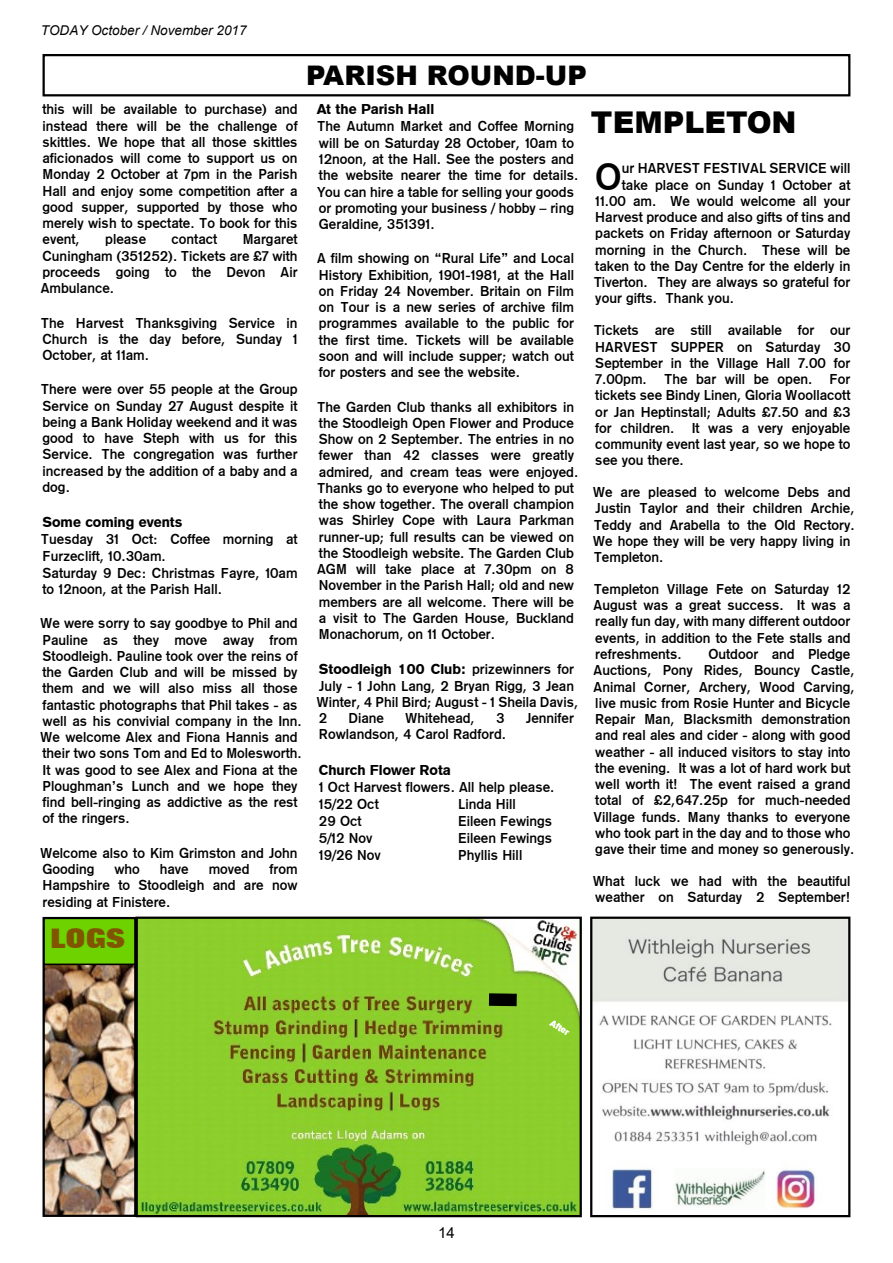
<style>
.page{position:relative;width:893px;height:1263px;background:#fff}
.page>*{position:absolute;margin:0;border:0;box-sizing:border-box;transform-origin:0 0}
.t1{font:37.5px "Gothic 725 BT Bold A";color:#000}
.t2{font:900 30px "Arial";color:#000}
.t3{font:900 27px "Arial";color:#000}
.t4{font:800 27px "Folio BT";color:#815500}
.t5{font:15px "Arial";color:#000}
.t6{font:14.25px/16.2px "Gothic 725 BT Bold A";color:#000}
.t7{font:14.25px "Gothic 725 BT Black A";color:#000}
.t8{font:italic 13.5px "Arial";color:#000}
.t9{font:9px "Gothic 725 BT Black A";color:#fff}
.s1{font-family:"Gothic 725 BT Bold A"}
</style>
<div class="page">
<div style="left:43px;top:54px;width:807px;height:42px;border:2px solid #000"></div>
<img style="left:139px;top:919px;width:440px;height:295px">
<div style="left:136px;top:916px;width:446px;height:301px;border:2px solid #000"></div>
<div style="left:489px;top:993px;width:28px;height:13px;background:#000;border:2px solid #000"></div>
<img style="left:46px;top:966px;width:87px;height:247px">
<div style="left:43px;top:963px;width:93px;height:253px;border:2px solid #000"></div>
<div style="left:44px;top:918px;width:91px;height:46px;background:#6ed100"></div>
<div style="left:43px;top:918px;width:93px;height:47px;border:2px solid #000"></div>
<img style="left:593px;top:919px;width:254px;height:291px">
<div style="left:590px;top:916px;width:260px;height:301px;border:2px solid #000"></div>
<p class="t8" style="left:41px;top:25px;width:207px">TODAY October / November 2017</p>
<h3 class="t3" style="left:306px;top:66px;width:282px">PARISH ROUND-UP</h3>
<p class="t6" style="left:43px;top:102px;width:257px;text-align:justify">this will be available to purchase) and instead there will be the challenge of skittles. We hope that all those skittles aficionados will come to support us on Monday 2 October at 7pm in the Parish Hall and enjoy some competition after a good supper, supported by those who merely wish to spectate. To book for this event,</p>
<p class="t6" style="left:41px;top:233px;width:258px;text-align:justify;text-indent:202px">Margaret Cuningham (351252). Tickets are £7 with proceeds going to the Devon Air Ambulance.</p>
<p class="t6" style="left:41px;top:316px;width:258px;text-align:justify">The Harvest Thanksgiving Service in Church is the day before, Sunday 1<br>October, at 11am.</p>
<p class="t6" style="left:41px;top:383px;width:258px;text-align:justify">There were over 55 people at the Group Service on Sunday 27 August despite it being a Bank Holiday weekend and it was good to have Steph with us for this Service. The congregation was further increased by the addition of a baby and a dog.</p>
<p class="t7" style="left:43px;top:516px;width:142px">Some coming events</p>
<p class="t6" style="left:41px;top:532px;width:258px">Tuesday 31 Oct: Coffee morning at<br>Furzeclift, 10.30am.<br>Saturday 9 Dec: Christmas Fayre, 10am to 12noon, at the Parish Hall.</p>
<p class="t6" style="left:40px;top:616px;width:263px">We were sorry to say goodbye to Phil and Pauline as they move away from Stoodleigh. Pauline took over the reins of the Garden Club and will be missed by them and we will also miss all those fantastic photographs that Phil takes - as well as his convivial company in the Inn.<br>We welcome Alex and Fiona Hannis and their two sons Tom and Ed to Molesworth.<br>It was good to see Alex and Fiona at the Ploughman’s Lunch and we hope they find bell-ringing as addictive as the rest of the ringers.</p>
<p class="t6" style="left:40px;top:846px;width:259px">Welcome also to Kim Grimston and John<br>Gooding</p>
<p class="t6" style="left:105px;top:233px;width:42px">please</p>
<p class="t6" style="left:172px;top:233px;width:47px">contact</p>
<p class="t6" style="left:43px;top:862px;width:257px;text-align:justify;text-indent:227px">from Hampshire to Stoodleigh and are now residing at Finistere.</p>
<p class="t6" style="left:114px;top:862px;width:27px">who</p>
<p class="t6" style="left:160px;top:862px;width:30px">have</p>
<p class="t6" style="left:209px;top:862px;width:42px">moved</p>
<h3 class="t4" style="left:50px;top:928px;width:77px">LOGS</h3>
<p class="t7" style="left:317px;top:103px;width:119px">At the Parish Hall</p>
<p class="t6" style="left:317px;top:120px;width:262px">The Autumn Market and Coffee Morning will be on Saturday 28 October, 10am to 12noon, at the Hall. See the posters and the website nearer the time for details.<br>You can hire a table for selling your goods or promoting your business / hobby – ring Geraldine, 351391.</p>
<p class="t6" style="left:317px;top:252px;width:258px;text-align:justify">A film showing on “Rural Life” and Local History Exhibition, 1901-1981, at the Hall on Friday 24 November. Britain on Film on Tour is a new series of archive film programmes available to the public for the first time. Tickets will be available soon and will include supper; watch out for posters and see the website.</p>
<p class="t6" style="left:317px;top:400px;width:263px">The Garden Club thanks all exhibitors in the Stoodleigh Open Flower and Produce Show on 2 September. The entries in no fewer than 42 classes were greatly admired, and cream teas were enjoyed.<br>Thanks go to everyone who helped to put the show together. The overall champion was Shirley Cope with Laura Parkman runner-up; full results can be viewed on the Stoodleigh website. The Garden Club AGM will take place at 7.30pm on 8<br>November in the Parish Hall; old and new members are all welcome. There will be a visit to The Garden House, Buckland Monachorum, on 11 October.</p>
<p class="t7" style="left:319px;top:663px;width:257px">Stoodleigh 100 Club: <span class="s1">prizewinners for</span></p>
<p class="t6" style="left:316px;top:679px;width:263px">July - 1 John Lang, 2 Bryan Rigg, 3 Jean<br>Winter, 4 Phil Bird; August - 1 Sheila Davis,<br>2</p>
<p class="t6" style="left:349px;top:711px;width:37px">Diane</p>
<p class="t6" style="left:405px;top:711px;width:71px">Whitehead,</p>
<p class="t6" style="left:496px;top:711px;width:10px">3</p>
<p class="t6" style="left:526px;top:711px;width:50px">Jennifer</p>
<p class="t6" style="left:319px;top:728px;width:189px">Rowlandson, 4 Carol Radford.</p>
<p class="t7" style="left:319px;top:764px;width:133px">Church Flower Rota</p>
<p class="t6" style="left:319px;top:779px;width:237px;line-height:17.1px">1 Oct Harvest flowers. All help please.<br>15/22 Oct</p>
<p class="t6" style="left:458px;top:797px;width:59px">Linda Hill</p>
<p class="t6" style="left:319px;top:814px;width:44px">29 Oct</p>
<p class="t6" style="left:458px;top:814px;width:96px">Eileen Fewings</p>
<p class="t6" style="left:319px;top:831px;width:55px">5/12 Nov</p>
<p class="t6" style="left:458px;top:831px;width:96px">Eileen Fewings</p>
<p class="t6" style="left:319px;top:849px;width:64px">19/26 Nov</p>
<p class="t6" style="left:458px;top:849px;width:66px">Phyllis Hill</p>
<h2 class="t2" style="left:591px;top:112px;width:207px">TEMPLETON</h2>
<h1 class="t1" style="left:595px;top:161px;width:28px">O</h1>
<p class="t6" style="left:622px;top:162px;width:230px">ur HARVEST FESTIVAL SERVICE will</p>
<p class="t6" style="left:622px;top:178px;width:230px">take place on Sunday 1 October at</p>
<p class="t6" style="left:595px;top:194px;width:257px">11.00 am. We would welcome all your</p>
<p class="t6" style="left:595px;top:210px;width:257px">Harvest produce and also gifts of tins and</p>
<p class="t6" style="left:595px;top:227px;width:257px">packets on Friday afternoon or Saturday</p>
<p class="t6" style="left:595px;top:243px;width:257px">morning in the Church. These will be</p>
<p class="t6" style="left:595px;top:259px;width:257px">taken to the Day Centre for the elderly in</p>
<p class="t6" style="left:594px;top:275px;width:258px">Tiverton. They are always so grateful for</p>
<p class="t6" style="left:595px;top:292px;width:140px">your gifts. Thank you.</p>
<p class="t6" style="left:594px;top:323px;width:258px;text-align:justify">Tickets are still available for our HARVEST SUPPER on Saturday 30<br>September in the Village Hall 7.00 for 7.00pm. The bar will be open. For tickets see Bindy Linen, Gloria Woollacott or Jan Heptinstall; Adults £7.50 and £3 for children. It was a very enjoyable community event last year, so we hope to see you there.</p>
<p class="t6" style="left:593px;top:485px;width:263px">We are pleased to welcome Debs and<br>Justin Taylor and their children Archie,<br>Teddy and Arabella to the Old Rectory.<br>We hope they will be very happy living in<br>Templeton.</p>
<p class="t6" style="left:594px;top:582px;width:258px;text-align:justify">Templeton Village Fete on Saturday 12<br>August was a great success. It was a really fun day, with many different outdoor events, in addition to the Fete stalls and refreshments.</p>
<p class="t6" style="left:594px;top:647px;width:263px;text-indent:115px">Outdoor and Pledge Auctions, Pony Rides, Bouncy Castle, Animal Corner, Archery, Wood Carving, live music from Rosie Hunter and Bicycle Repair Man, Blacksmith demonstration and real ales and cider - along with good weather - all induced visitors to stay into the evening. It was a lot of hard work but well worth it! The event raised a grand total of £2,647.25p for much-needed Village funds. Many thanks to everyone who took part in the day and to those who gave their time and money so generously.</p>
<p class="t6" style="left:593px;top:874px;width:259px">What luck we had with the beautiful weather on Saturday 2 September!</p>
<p class="t9" style="left:553px;top:1019px;width:22px;rotate:30deg">After</p>
<p class="t5" style="left:438px;top:1227px;width:18px">14</p>
</div>
